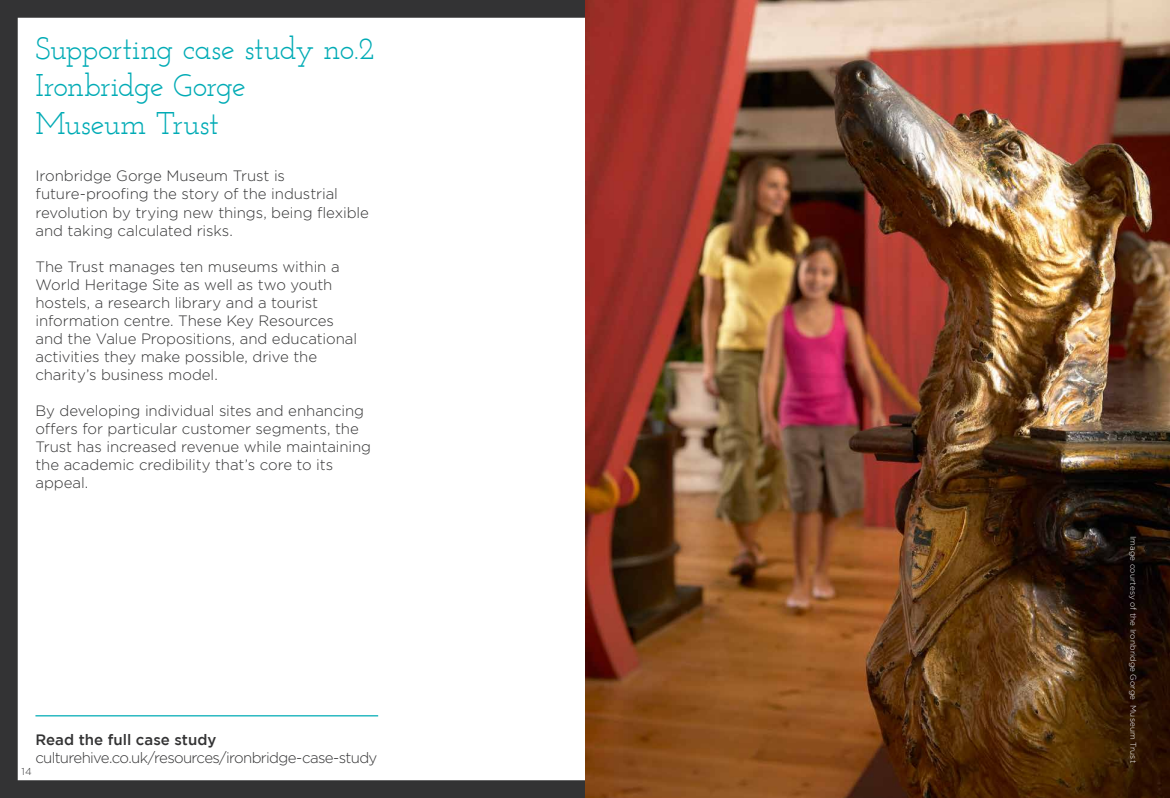
<style>
.page{position:relative;width:1170px;height:798px;background:#fff}
.page>*{position:absolute;margin:0;border:0;box-sizing:border-box;transform-origin:0 0}
.t1{font:31.25px/37.5px "Josefin Slab";letter-spacing:-.015em;color:#00abb5}
.t2{font:300 15px/18px "Gotham";letter-spacing:-.005em;color:#333334}
.t3{font:300 15px "Gotham";letter-spacing:-.05em;color:#333334}
.t4{font:500 15px "Gotham";color:#333334}
.t5{font:300 10px "Gotham";color:#333334}
.t6{font:300 8.12px "Gotham";letter-spacing:.025em;color:#fff}
</style>
<div class="page">
<svg style="left:0;top:0;width:585px;height:797px"></svg>
<img style="left:585px;top:0;width:584px;height:797px">
<h1 class="t1" style="left:35px;top:29px;width:340px">Supporting case study no.2<br>Ironbridge Gorge<br>Museum Trust</h1>
<p class="t2" style="left:35px;top:167px;width:335px">Ironbridge Gorge Museum Trust is future-proofing the story of the industrial revolution by trying new things, being flexible and taking calculated risks.</p>
<p class="t2" style="left:35px;top:257px;width:323px">The Trust manages ten museums within a World Heritage Site as well as two youth hostels, a research library and a tourist information centre. These Key Resources and the Value Propositions, and educational activities they make possible, drive the charity’s business model.</p>
<p class="t2" style="left:35px;top:401px;width:337px">By developing individual sites and enhancing offers for particular customer segments, the Trust has increased revenue while maintaining the academic credibility that’s core to its appeal.</p>
<p class="t4" style="left:35px;top:730px;width:182px">Read the full case study</p>
<p class="t3" style="left:35px;top:747px;width:343px">culturehive.co.uk/resources/ironbridge-case-study</p>
<p class="t5" style="left:21px;top:765px;width:12px">14</p>
<p class="t6" style="left:1138px;top:535px;width:229px;rotate:90deg">Image courtesy of the Ironbridge Gorge Museum Trust</p>
</div>
